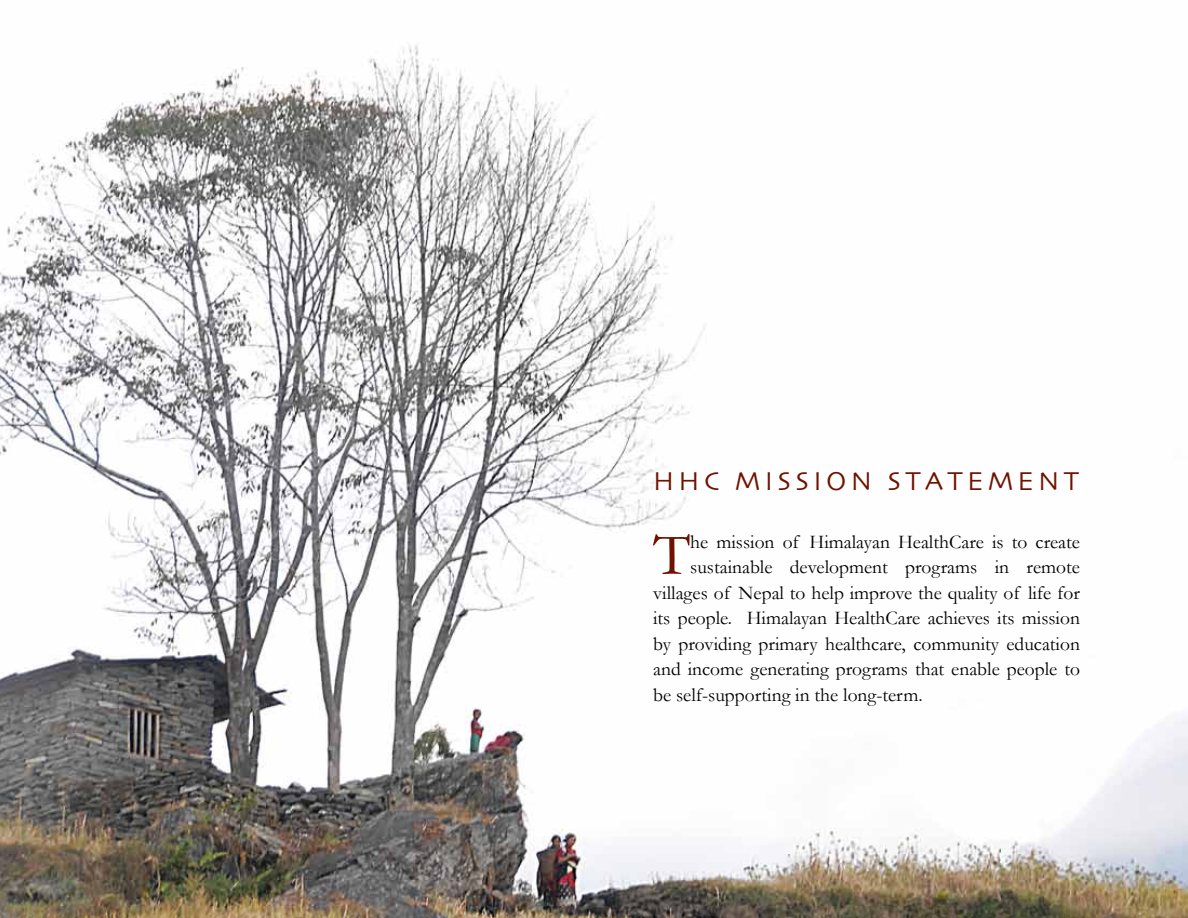
<style>
.page{position:relative;width:1188px;height:918px;background:#fff}
.page>*{position:absolute;margin:0;border:0;box-sizing:border-box;transform-origin:0 0}
.t1{font:60.45px "Garamond";color:#6f1200}
.t2{font:27px "Skia";letter-spacing:.16em;color:#6f1200}
.t3{font:19.5px "Garamond";color:#000}
</style>
<div class="page">
<img style="left:0;top:44px;width:1188px;height:874px">
<h2 class="t2" style="left:653px;top:465px;width:428px">HHC MISSION STATEMENT</h2>
<h1 class="t1" style="left:653px;top:518px;width:39px">T</h1>
<p class="t3" style="left:690px;top:530px;width:391px">he mission of Himalayan HealthCare is to create</p>
<p class="t3" style="left:690px;top:556px;width:391px">sustainable development programs in remote</p>
<p class="t3" style="left:653px;top:581px;width:428px">villages of Nepal to help improve the quality of life for</p>
<p class="t3" style="left:653px;top:607px;width:428px">its people. Himalayan HealthCare achieves its mission</p>
<p class="t3" style="left:653px;top:632px;width:428px">by providing primary healthcare, community education</p>
<p class="t3" style="left:653px;top:658px;width:428px">and income generating programs that enable people to</p>
<p class="t3" style="left:653px;top:683px;width:271px">be self-supporting in the long-term.</p>
</div>
